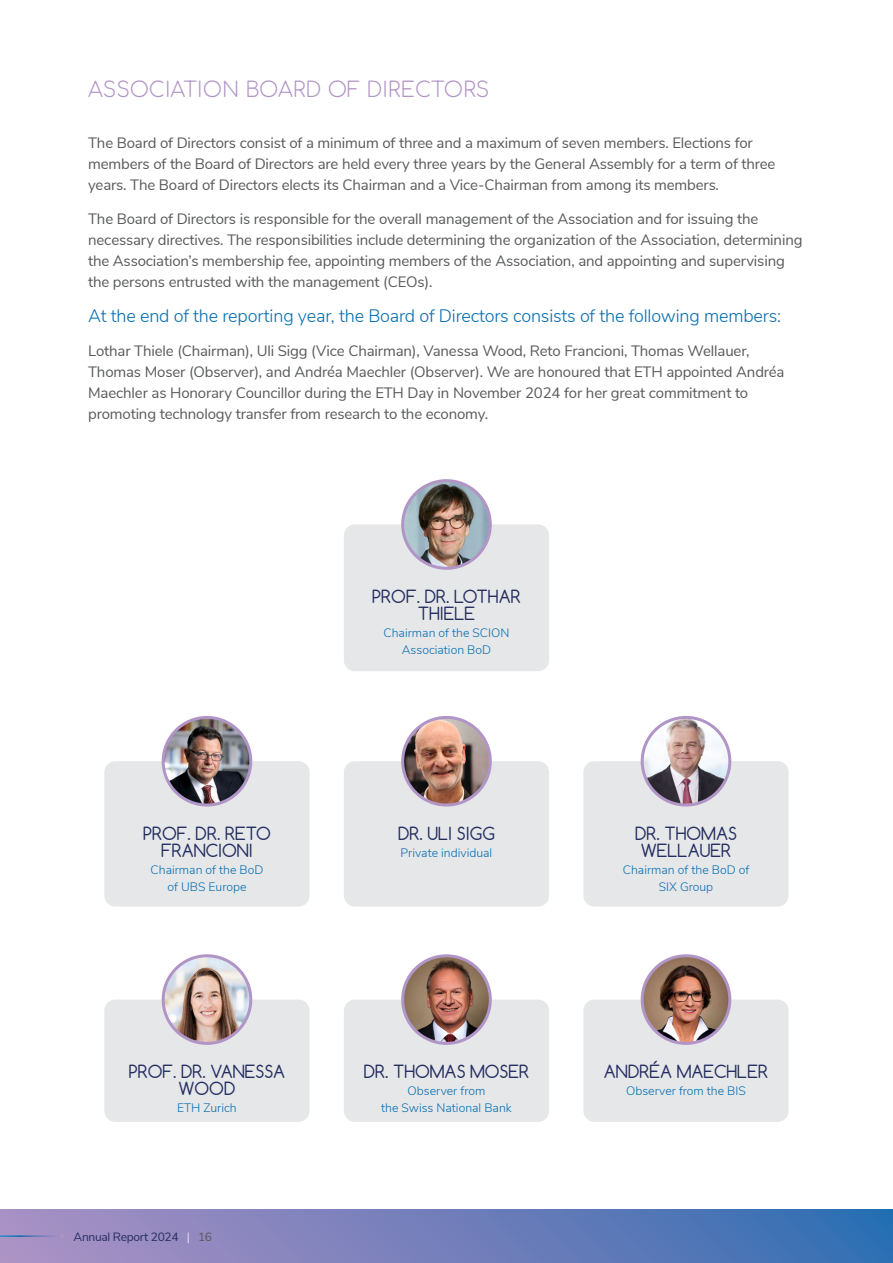
<style>
.page{position:relative;width:893px;height:1263px;background:#fff}
.page>*{position:absolute;margin:0;border:0;box-sizing:border-box;transform-origin:0 0}
.t1{font:300 21px "Comfortaa";color:#b195c6}
.t2{font:300 18px "Nunito Sans";letter-spacing:-.01em;color:#056db1}
.t3{font:17.1px/17.1px "Comfortaa";color:#242e61;text-align:center}
.t4{font:15px/21px "Nunito Sans";letter-spacing:-.01em;color:#58595b}
.t5{font:300 12.15px/17.1px "Nunito Sans";color:#056db1;text-align:center}
.t6{font:12px "Nunito Sans";letter-spacing:-.025em;color:#242e61}
.s1{color:#e6e7e8}
.s2{color:#58595b}
</style>
<div class="page">
<div style="left:104px;top:761px;width:206px;height:145px;background:#e6e7e8;border-radius:11px"></div>
<div style="left:104px;top:999px;width:206px;height:123px;background:#e6e7e8;border-radius:11px"></div>
<div style="left:344px;top:761px;width:205px;height:145px;background:#e6e7e8;border-radius:11px"></div>
<div style="left:344px;top:524px;width:205px;height:147px;background:#e6e7e8;border-radius:11px"></div>
<div style="left:344px;top:999px;width:205px;height:123px;background:#e6e7e8;border-radius:11px"></div>
<div style="left:583px;top:761px;width:206px;height:145px;background:#e6e7e8;border-radius:11px"></div>
<div style="left:583px;top:999px;width:206px;height:123px;background:#e6e7e8;border-radius:11px"></div>
<img style="left:163px;top:717px;width:88px;height:88px;border-radius:44px">
<div style="left:162px;top:716px;width:90px;height:90px;border:3px solid #b195c6;border-radius:50%"></div>
<img style="left:163px;top:956px;width:88px;height:87px;border-radius:44px">
<div style="left:162px;top:954px;width:90px;height:91px;border:3px solid #b195c6;border-radius:50%"></div>
<img style="left:403px;top:717px;width:87px;height:88px;border-radius:44px">
<div style="left:401px;top:716px;width:91px;height:90px;border:3px solid #b195c6;border-radius:50%"></div>
<img style="left:403px;top:481px;width:87px;height:87px;border-radius:44px">
<div style="left:401px;top:479px;width:91px;height:91px;border:3px solid #b195c6;border-radius:50%"></div>
<img style="left:403px;top:956px;width:87px;height:87px;border-radius:44px">
<div style="left:401px;top:954px;width:91px;height:91px;border:3px solid #b195c6;border-radius:50%"></div>
<img style="left:642px;top:717px;width:88px;height:88px;border-radius:44px">
<div style="left:641px;top:716px;width:90px;height:90px;border:3px solid #b195c6;border-radius:50%"></div>
<img style="left:642px;top:956px;width:88px;height:87px;border-radius:44px">
<div style="left:641px;top:954px;width:90px;height:91px;border:3px solid #b195c6;border-radius:50%"></div>
<div style="left:0;top:1210px;width:893px;height:53px;background:linear-gradient(to right,#af91c4,#326db2)"></div>
<hr style="left:0;top:1235px;width:61px;height:2px;background:#fff">
<svg style="left:58px;top:1233px;width:6px;height:6px"></svg>
<h1 class="t1" style="left:88px;top:70px;width:403px">ASSOCIATION BOARD OF DIRECTORS</h1>
<p class="t4" style="left:88px;top:131px;width:689px">The Board of Directors consist of a minimum of three and a maximum of seven members. Elections for members of the Board of Directors are held every three years by the General Assembly for a term of three years. The Board of Directors elects its Chairman and a Vice-Chairman from among its members.</p>
<p class="t4" style="left:88px;top:208px;width:716px">The Board of Directors is responsible for the overall management of the Association and for issuing the necessary directives. The responsibilities include determining the organization of the Association, determining the Association’s membership fee, appointing members of the Association, and appointing and supervising the persons entrusted with the management (CEOs).</p>
<p class="t2" style="left:88px;top:303px;width:694px">At the end of the reporting year, the Board of Directors consists of the following members:</p>
<p class="t4" style="left:88px;top:340px;width:698px">Lothar Thiele (Chairman), Uli Sigg (Vice Chairman), Vanessa Wood, Reto Francioni, Thomas Wellauer, Thomas Moser (Observer), and Andréa Maechler (Observer). We are honoured that ETH appointed Andréa Maechler as Honorary Councillor during the ETH Day in November 2024 for her great commitment to promoting technology transfer from research to the economy.</p>
<p class="t3" style="left:143px;top:824px;width:129px">PROF. DR. RETO<br>FRANCIONI</p>
<p class="t5" style="left:151px;top:860px;width:114px">Chairman of the BoD of UBS Europe</p>
<p class="t3" style="left:129px;top:1063px;width:158px">PROF. DR. VANESSA<br>WOOD</p>
<p class="t5" style="left:177px;top:1099px;width:61px">ETH Zurich</p>
<p class="t6" style="left:74px;top:1228px;width:140px">Annual Report 2024 <span class="s1">|</span> <span class="s2">16</span></p>
<p class="t3" style="left:372px;top:588px;width:150px">PROF. DR. LOTHAR<br>THIELE</p>
<p class="t5" style="left:383px;top:624px;width:127px">Chairman of the SCION<br>Association BoD</p>
<p class="t3" style="left:398px;top:824px;width:98px">DR. ULI SIGG</p>
<p class="t5" style="left:401px;top:843px;width:93px">Private individual</p>
<p class="t3" style="left:364px;top:1063px;width:167px">DR. THOMAS MOSER</p>
<p class="t5" style="left:381px;top:1082px;width:132px">Observer from<br>the Swiss National Bank</p>
<p class="t3" style="left:635px;top:824px;width:103px">DR. THOMAS<br>WELLAUER</p>
<p class="t5" style="left:623px;top:860px;width:128px">Chairman of the BoD of<br>SIX Group</p>
<p class="t3" style="left:604px;top:1063px;width:166px">ANDRÉA MAECHLER</p>
<p class="t5" style="left:626px;top:1082px;width:121px">Observer from the BIS</p>
</div>
